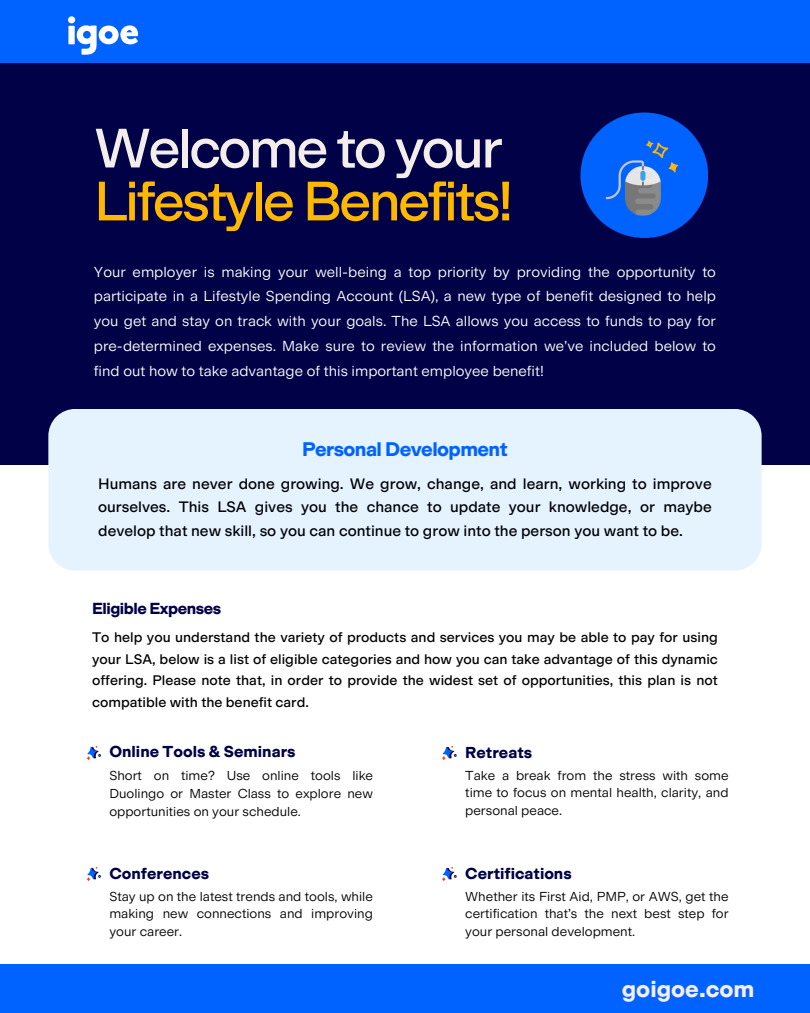
<style>
.page{position:relative;width:810px;height:1013px;background:#fff}
.page>*{position:absolute;margin:0;border:0;box-sizing:border-box;transform-origin:0 0}
.t1{font:56.1px/52.9px "Modern Gothic";letter-spacing:-.05em;color:#ffb800}
.t2{font:700 23.5px "Modern Gothic";color:#f3eeeb}
.t3{font:700 19.9px "Modern Gothic";letter-spacing:-.03em;color:#0063ff}
.t4{font:700 16.2px "Modern Gothic";letter-spacing:-.03em;color:#010147}
.t5{font:700 16.1px "Modern Gothic";color:#010147}
.t6{font:15.3px/23.4px "Modern Gothic";color:#000;text-align:justify}
.t7{font:300 14.7px/24.7px "Modern Gothic";color:#fff;text-align:justify}
.t8{font:14px/21.8px "Modern Gothic";color:#000;text-align:justify}
.t9{font:300 13.1px/17.5px "Modern Gothic";color:#000;text-align:justify}
.s1{color:#f3eeea}
</style>
<div class="page">
<div style="left:0;top:63px;width:810px;height:401px;background:#010147"></div>
<div style="left:0;top:0;width:810px;height:63px;background:#0063ff"></div>
<div style="left:68px;top:16px;width:7px;height:7px;background:#fff;border-radius:50%"></div>
<div style="left:68px;top:26px;width:7px;height:18px;background:#fff"></div>
<svg style="left:77px;top:25px;width:61px;height:30px"></svg>
<div style="left:48px;top:409px;width:714px;height:161px;background:#e5f2ff"></div>
<div style="left:580px;top:112px;width:128px;height:126px;background:#0063ff;border-radius:50%"></div>
<img style="left:598px;top:129px;width:93px;height:92px;border-radius:50%">
<img style="left:86px;top:745px;width:15px;height:16px">
<img style="left:86px;top:866px;width:15px;height:16px">
<img style="left:442px;top:745px;width:15px;height:16px">
<img style="left:442px;top:866px;width:15px;height:16px">
<div style="left:0;top:964px;width:810px;height:48px;background:#0063ff"></div>
<h5 class="t1" style="left:94px;top:122px;width:421px"><span class="s1">Welcome to your<br></span>Lifestyle Benefits!</h5>
<p class="t7" style="left:94px;top:259px;width:624px">Your employer is making your well-being a top priority by providing the opportunity to participate in a Lifestyle Spending Account (LSA), a new type of benefit designed to help you get and stay on track with your goals. The LSA allows you access to funds to pay for pre-determined expenses. Make sure to review the information we’ve included below to find out how to take advantage of this important employee benefit!</p>
<h1 class="t3" style="left:302px;top:436px;width:207px">Personal Development</h1>
<p class="t6" style="left:98px;top:472px;width:615px">Humans are never done growing. We grow, change, and learn, working to improve ourselves. This LSA gives you the chance to update your knowledge, or maybe develop that new skill, so you can continue to grow into the person you want to be.</p>
<h4 class="t4" style="left:92px;top:599px;width:131px">Eligible Expenses</h4>
<p class="t8" style="left:92px;top:626px;width:627px">To help you understand the variety of products and services you may be able to pay for using your LSA, below is a list of eligible categories and how you can take advantage of this dynamic offering. Please note that, in order to provide the widest set of opportunities, this plan is not compatible with the benefit card.</p>
<p class="t5" style="left:109px;top:742px;width:188px">Online Tools &amp; Seminars</p>
<p class="t5" style="left:465px;top:742px;width:68px">Retreats</p>
<h4 class="t9" style="left:109px;top:767px;width:265px">Short on time? Use online tools like Duolingo or Master Class to explore new opportunities on your schedule.</h4>
<h4 class="t9" style="left:465px;top:766px;width:265px">Take a break from the stress with some time to focus on mental health, clarity, and personal peace.</h4>
<h4 class="t5" style="left:109px;top:863px;width:101px">Conferences</h4>
<h4 class="t5" style="left:465px;top:863px;width:108px">Certifications</h4>
<p class="t9" style="left:109px;top:887px;width:265px">Stay up on the latest trends and tools, while making new connections and improving your career.</p>
<p class="t9" style="left:465px;top:887px;width:265px">Whether its First Aid, PMP, or AWS, get the certification that’s the next best step for your personal development.</p>
<p class="t2" style="left:622px;top:974px;width:134px">goigoe.com</p>
</div>
